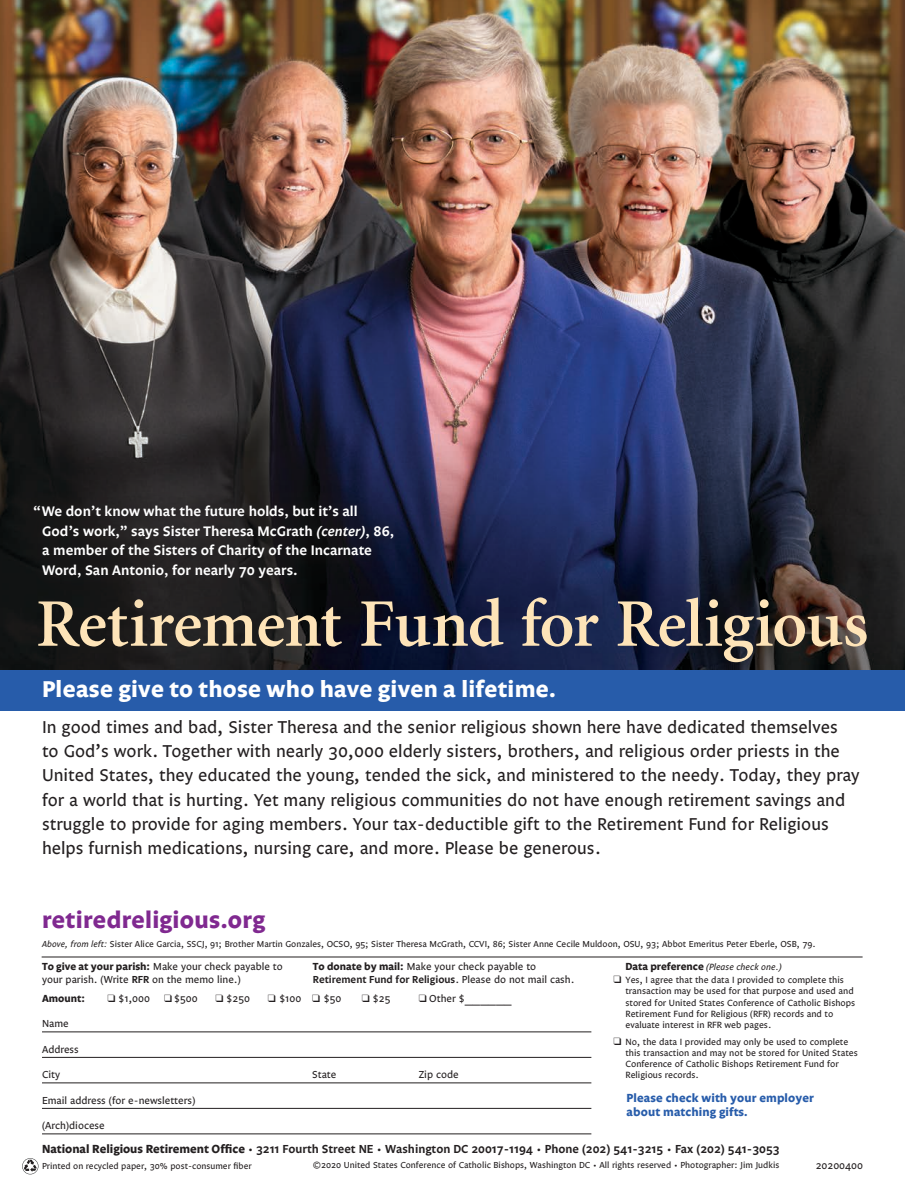
<style>
.page{position:relative;width:905px;height:1188px;background:#fff}
.page>*{position:absolute;margin:0;border:0;box-sizing:border-box;transform-origin:0 0}
.rfr_poster_2013{font:600 68.1px "Minion";letter-spacing:-.015em;color:#fee4b8}
.t1{font:700 24px "Legato";letter-spacing:.01em;color:#802990}
._2018_BI_Please_Give{font:700 23.4px "Legato";letter-spacing:.015em;color:#fff}
._2020_BI_Text{font:17.7px/24.3px "Legato";color:#231f20}
._2020_BI_Caption{font:600 14.25px/19.5px "Legato";color:#fff}
.t2{font:600 12px "Legato";color:#231f20}
.t3{font:700 12px/14.2px "Legato";letter-spacing:.01em;color:#275caa}
.t4{font:10.5px/12.6px "Legato";color:#231f20}
.t5{font:700 10.5px "Legato";color:#231f20}
.t6{font:9.3px/11.2px "Legato";color:#231f20}
.t7{font:italic 9.3px "Legato";color:#231f20}
._2020_photo_ID_after{font:9px "Legato";color:#231f20}
.s1{font-style:italic}
.s2{font-weight:700}
.s3{font-weight:600}
.s4{font-weight:700;font-style:normal;font-size:10.5px}
</style>
<div class="page">
<img style="left:0;top:0;width:904px;height:670px">
<div style="left:0;top:670px;width:904px;height:41px;background:#275caa"></div>
<hr style="left:42px;top:957px;width:820px;height:1px;background:#231f20">
<hr style="left:42px;top:1032px;width:549px;height:1px;background:#231f20">
<hr style="left:42px;top:1057px;width:549px;height:1px;background:#231f20">
<hr style="left:42px;top:1083px;width:549px;height:1px;background:#231f20">
<hr style="left:42px;top:1108px;width:549px;height:1px;background:#231f20">
<hr style="left:42px;top:1134px;width:549px;height:1px;background:#231f20">
<svg style="left:22px;top:1158px;width:16px;height:16px"></svg>
<svg style="left:0;top:460px;width:433px;height:162px;background:#171922"></svg>
<svg style="left:22px;top:493px;width:384px;height:97px;background:#1a1a1f"></svg>
<p class="_2020_BI_Caption" style="left:42px;top:502px;width:353px;text-indent:-9px">“We don’t know what the future holds, but it’s all God’s work,” says Sister Theresa McGrath <span class="s1">(center)</span>, 86, a member of the Sisters of Charity of the Incarnate Word, San Antonio, for nearly 70 years.</p>
<p class="rfr_poster_2013" style="left:36px;top:589px;width:833px">Retirement Fund for Religious</p>
<p class="_2018_BI_Please_Give" style="left:42px;top:675px;width:515px">Please give to those who have given a lifetime.</p>
<p class="_2020_BI_Text" style="left:42px;top:715px;width:819px">In good times and bad, Sister Theresa and the senior religious shown here have dedicated themselves<br>to God’s work. Together with nearly 30,000 elderly sisters, brothers, and religious order priests in the United States, they educated the young, tended the sick, and ministered to the needy. Today, they pray for a world that is hurting. Yet many religious communities do not have enough retirement savings and struggle to provide for aging members. Your tax-deductible gift to the Retirement Fund for Religious helps furnish medications, nursing care, and more. Please be generous.</p>
<h2 class="t1" style="left:42px;top:906px;width:224px">retiredreligious.org</h2>
<p class="_2020_photo_ID_after" style="left:42px;top:938px;width:775px"><span class="s1">Above, from left:</span> Sister Alice Garcia, SSCJ, 91; Brother Martin Gonzales, OCSO, 95; Sister Theresa McGrath, CCVI, 86; Sister Anne Cecile Muldoon, OSU, 93; Abbot Emeritus Peter Eberle, OSB, 79.</p>
<p class="t4" style="left:42px;top:961px;width:242px"><span class="s2">To give at your parish:</span> Make your check payable to your parish. (Write <span class="s3">RFR</span> on the memo line.)</p>
<p class="t4" style="left:313px;top:961px;width:263px"><span class="s2">To donate by mail:</span> Make your check payable to<br><span class="s3">Retirement Fund for Religious</span>. Please do not mail cash.</p>
<p class="t5" style="left:42px;top:992px;width:45px">Amount:</p>
<p class="t4" style="left:107px;top:992px;width:44px">❑ $1,000</p>
<p class="t4" style="left:164px;top:992px;width:35px">❑ $500</p>
<p class="t4" style="left:216px;top:992px;width:36px">❑ $250</p>
<p class="t4" style="left:268px;top:992px;width:75px">❑ $100 ❑ $50</p>
<p class="t4" style="left:362px;top:992px;width:30px">❑ $25</p>
<p class="t4" style="left:418px;top:992px;width:94px">❑ Other $______</p>
<p class="t4" style="left:42px;top:1018px;width:28px">Name</p>
<p class="t4" style="left:42px;top:1043px;width:38px">Address</p>
<p class="t4" style="left:42px;top:1069px;width:20px">City</p>
<p class="t4" style="left:312px;top:1069px;width:26px">State</p>
<p class="t4" style="left:418px;top:1069px;width:41px">Zip code</p>
<p class="t4" style="left:42px;top:1094px;width:155px">Email address (for e-newsletters)</p>
<p class="t4" style="left:42px;top:1120px;width:64px">(Arch)diocese</p>
<p class="t7" style="left:625px;top:962px;width:158px"><span class="s4">Data preference</span> (Please check one.)</p>
<p class="t6" style="left:625px;top:975px;width:231px;text-indent:-12px">❑ Yes, I agree that the data I provided to complete this transaction may be used for that purpose and used and stored for United States Conference of Catholic Bishops Retirement Fund for Religious (RFR) records and to evaluate interest in RFR web pages.</p>
<p class="t6" style="left:625px;top:1036px;width:234px;text-indent:-12px">❑ No, the data I provided may only be used to complete this transaction and may not be stored for United States Conference of Catholic Bishops Retirement Fund for Religious records.</p>
<p class="t3" style="left:626px;top:1091px;width:189px">Please check with your employer about matching gifts.</p>
<p class="t2" style="left:42px;top:1142px;width:739px"><span class="s2">National Religious Retirement Office •</span> 3211 Fourth Street NE • Washington DC 20017-1194 • Phone (202) 541-3215 • Fax (202) 541-3053</p>
<p class="_2020_photo_ID_after" style="left:313px;top:1160px;width:468px">©2020 United States Conference of Catholic Bishops, Washington DC • All rights reserved • Photographer: Jim Judkis</p>
<p class="_2020_photo_ID_after" style="left:42px;top:1160px;width:211px">Printed on recycled paper, 30% post-consumer fiber</p>
<p class="t4" style="left:815px;top:1159px;width:49px">20200400</p>
</div>
